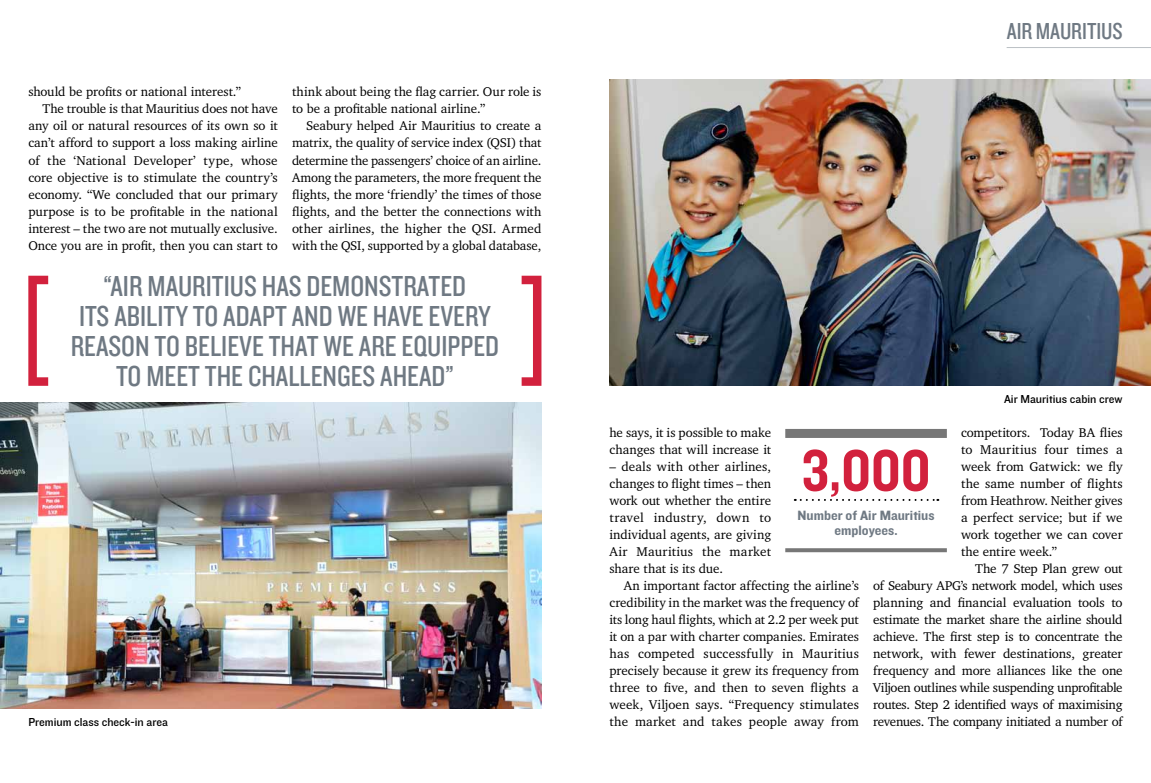
<style>
.page{position:relative;width:1151px;height:783px;background:#fff}
.page>*{position:absolute;margin:0;border:0;box-sizing:border-box;transform-origin:0 0}
.t1{font:60px "Knockout HTF50 Welterweight";color:#d2213d}
.t2{font:30px/30px "Knockout HTF29 Junior Liteweight";color:#6f7983;text-align:center}
.t3{font:24px "Knockout HTF29 Junior Liteweight";color:#6f7983}
.t4{font:14px/15px "Knockout HTF51 Middleweight";color:#6f7983;text-align:center}
.t5{font:13px/17px "Charter IT Cby BT";color:#000;text-align:justify}
.t6{font:12px "Knockout HTF31 Junior Middlewt";color:#000}
</style>
<div class="page">
<img style="left:609px;top:79px;width:542px;height:306px">
<img style="left:0;top:402px;width:541px;height:306px">
<svg style="left:28px;top:275px;width:20px;height:111px"></svg>
<svg style="left:522px;top:275px;width:19px;height:111px"></svg>
<hr style="left:1007px;top:47px;width:144px;height:1px;background:#bbc0c4">
<div style="left:785px;top:429px;width:162px;height:9px;background:#777"></div>
<svg style="left:795px;top:499px;width:143px;height:2px"></svg>
<svg style="left:785px;top:548px;width:162px;height:4px"></svg>
<p class="t5" style="left:28px;top:83px;width:214px">should be profits or national interest.”</p>
<p class="t5" style="left:43px;top:100px;width:237px">The trouble is that Mauritius does not have</p>
<p class="t5" style="left:28px;top:117px;width:251px">any oil or natural resources of its own so it</p>
<p class="t5" style="left:28px;top:134px;width:251px">can’t afford to support a loss making airline</p>
<p class="t5" style="left:28px;top:151px;width:251px">of the ‘National Developer’ type, whose</p>
<p class="t5" style="left:28px;top:168px;width:251px">core objective is to stimulate the country’s</p>
<p class="t5" style="left:28px;top:185px;width:251px">economy. “We concluded that our primary</p>
<p class="t5" style="left:28px;top:202px;width:251px">purpose is to be profitable in the national</p>
<p class="t5" style="left:28px;top:219px;width:251px">interest – the two are not mutually exclusive.</p>
<p class="t5" style="left:28px;top:236px;width:251px">Once you are in profit, then you can start to</p>
<p class="t5" style="left:292px;top:83px;width:251px">think about being the flag carrier. Our role is to be a profitable national airline.”</p>
<p class="t5" style="left:292px;top:117px;width:251px;text-indent:14px">Seabury helped Air Mauritius to create a matrix, the quality of service index (QSI) that determine the passengers’ choice of an airline.<br>Among the parameters, the more frequent the flights, the more ‘friendly’ the times of those flights, and the better the connections with other airlines, the higher the QSI. Armed with the QSI, supported by a global database,</p>
<h2 class="t2" style="left:71px;top:271px;width:430px">“AIR MAURITIUS HAS DEMONSTRATED<br>ITS ABILITY TO ADAPT AND WE HAVE EVERY REASON TO BELIEVE THAT WE ARE EQUIPPED TO MEET THE CHALLENGES AHEAD”</h2>
<p class="t6" style="left:28px;top:715px;width:141px">Premium class check-in area</p>
<h3 class="t3" style="left:1007px;top:18px;width:117px">AIR MAURITIUS</h3>
<p class="t6" style="left:1004px;top:392px;width:120px">Air Mauritius cabin crew</p>
<p class="t5" style="left:961px;top:423px;width:163px">competitors. Today BA flies to Mauritius four times a week from Gatwick: we fly the same number of flights from Heathrow. Neither gives a perfect service; but if we work together we can cover the entire week.”</p>
<p class="t5" style="left:873px;top:559px;width:251px;text-indent:102px">The 7 Step Plan grew out of Seabury APG’s network model, which uses planning and financial evaluation tools to estimate the market share the airline should achieve. The first step is to concentrate the network, with fewer destinations, greater frequency and more alliances like the one Viljoen outlines while suspending unprofitable routes. Step 2 identified ways of maximising revenues. The company initiated a number of</p>
<p class="t5" style="left:609px;top:423px;width:163px">he says, it is possible to make changes that will increase it</p>
<p class="t5" style="left:609px;top:457px;width:163px">– deals with other airlines, changes to flight times – then work out whether the entire travel industry, down to individual agents, are giving Air Mauritius the market share that is its due.</p>
<p class="t5" style="left:609px;top:576px;width:251px;text-indent:14px">An important factor affecting the airline’s credibility in the market was the frequency of its long haul flights, which at 2.2 per week put it on a par with charter companies. Emirates has competed successfully in Mauritius precisely because it grew its frequency from three to five, and then to seven flights a week, Viljoen says. “Frequency stimulates the market and takes people away from</p>
<h1 class="t1" style="left:802px;top:439px;width:130px">3,000</h1>
<p class="t4" style="left:797px;top:508px;width:139px">Number of Air Mauritius employees.</p>
</div>
